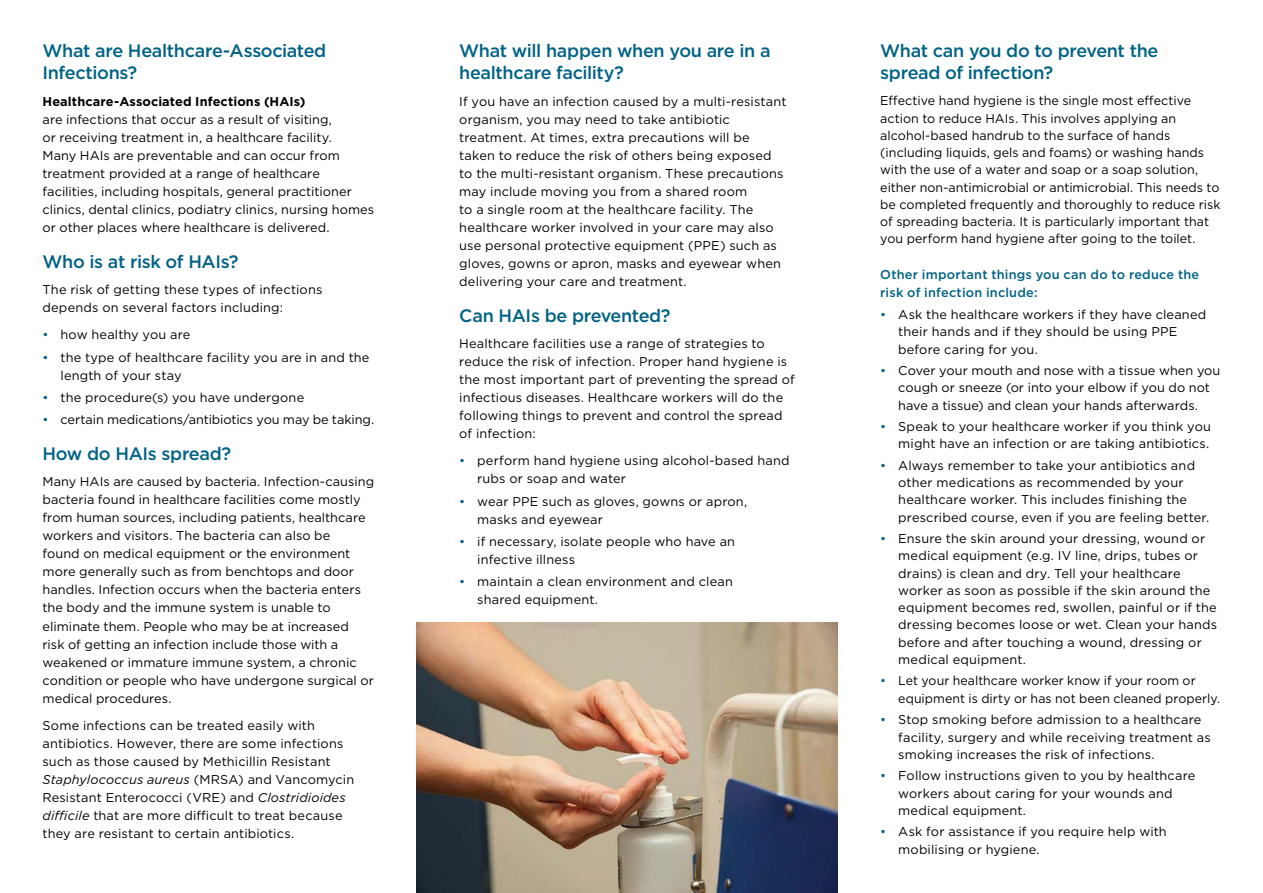
<style>
.page{position:relative;width:1263px;height:893px;background:#fff}
.page>*{position:absolute;margin:0;border:0;box-sizing:border-box;transform-origin:0 0}
.t1{font:500 18px/22.5px "Gotham";letter-spacing:-.02em;color:#006285}
.t2{font:12.75px/18px "Gotham";letter-spacing:.005em;color:#000}
.t3{font:500 12.75px/18px "Gotham";letter-spacing:.015em;color:#006285}
.t4{font:700 12.75px "Gotham";letter-spacing:.01em;color:#000}
.s1{color:#006285}
.s2{font-style:italic}
</style>
<div class="page">
<img style="left:417px;top:623px;width:421px;height:270px">
<h1 class="t1" style="left:43px;top:40px;width:285px">What are Healthcare-Associated<br>Infections?</h1>
<p class="t4" style="left:43px;top:96px;width:264px">Healthcare-Associated Infections (HAIs)</p>
<p class="t2" style="left:43px;top:111px;width:333px">are infections that occur as a result of visiting,<br>or receiving treatment in, a healthcare facility.<br>Many HAIs are preventable and can occur from treatment provided at a range of healthcare facilities, including hospitals, general practitioner clinics, dental clinics, podiatry clinics, nursing homes or other places where healthcare is delivered.</p>
<h1 class="t1" style="left:43px;top:251px;width:198px">Who is at risk of HAIs?</h1>
<p class="t2" style="left:43px;top:282px;width:281px">The risk of getting these types of infections depends on several factors including:</p>
<p class="t2" style="left:43px;top:327px;width:149px"><span class="s1">•</span> how healthy you are</p>
<p class="t2" style="left:61px;top:349px;width:310px;text-indent:-18px"><span class="s1">•</span> the type of healthcare facility you are in and the length of your stay</p>
<p class="t2" style="left:43px;top:389px;width:263px"><span class="s1">•</span> the procedure(s) you have undergone</p>
<p class="t2" style="left:43px;top:411px;width:333px"><span class="s1">•</span> certain medications/antibiotics you may be taking.</p>
<h1 class="t1" style="left:43px;top:443px;width:190px">How do HAIs spread?</h1>
<p class="t2" style="left:43px;top:474px;width:333px">Many HAIs are caused by bacteria. Infection-causing bacteria found in healthcare facilities come mostly from human sources, including patients, healthcare workers and visitors. The bacteria can also be<br>found on medical equipment or the environment more generally such as from benchtops and door handles. Infection occurs when the bacteria enters the body and the immune system is unable to eliminate them. People who may be at increased<br>risk of getting an infection include those with a weakened or immature immune system, a chronic condition or people who have undergone surgical or medical procedures.</p>
<p class="t2" style="left:43px;top:717px;width:313px">Some infections can be treated easily with antibiotics. However, there are some infections such as those caused by Methicillin Resistant <span class="s2">Staphylococcus aureus</span> (MRSA) and Vancomycin Resistant Enterococci (VRE) and <span class="s2">Clostridioides difficile</span> that are more difficult to treat because they are resistant to certain antibiotics.</p>
<h1 class="t1" style="left:459px;top:40px;width:313px">What will happen when you are in a healthcare facility?</h1>
<p class="t2" style="left:459px;top:93px;width:329px">If you have an infection caused by a multi-resistant organism, you may need to take antibiotic treatment. At times, extra precautions will be taken to reduce the risk of others being exposed to the multi-resistant organism. These precautions may include moving you from a shared room<br>to a single room at the healthcare facility. The healthcare worker involved in your care may also use personal protective equipment (PPE) such as gloves, gowns or apron, masks and eyewear when delivering your care and treatment.</p>
<h1 class="t1" style="left:459px;top:305px;width:213px">Can HAIs be prevented?</h1>
<p class="t2" style="left:459px;top:336px;width:337px">Healthcare facilities use a range of strategies to reduce the risk of infection. Proper hand hygiene is the most important part of preventing the spread of infectious diseases. Healthcare workers will do the following things to prevent and control the spread of infection:</p>
<p class="t2" style="left:477px;top:453px;width:314px;text-indent:-18px"><span class="s1">•</span> perform hand hygiene using alcohol-based hand rubs or soap and water</p>
<p class="t2" style="left:477px;top:493px;width:272px;text-indent:-18px"><span class="s1">•</span> wear PPE such as gloves, gowns or apron, masks and eyewear</p>
<p class="t2" style="left:477px;top:533px;width:259px;text-indent:-18px"><span class="s1">•</span> if necessary, isolate people who have an infective illness</p>
<p class="t2" style="left:477px;top:573px;width:257px;text-indent:-18px"><span class="s1">•</span> maintain a clean environment and clean shared equipment.</p>
<h1 class="t1" style="left:880px;top:40px;width:280px">What can you do to prevent the spread of infection?</h1>
<p class="t2" style="left:880px;top:93px;width:342px;line-height:17.2px">Effective hand hygiene is the single most effective action to reduce HAIs. This involves applying an alcohol-based handrub to the surface of hands (including liquids, gels and foams) or washing hands with the use of a water and soap or a soap solution, either non-antimicrobial or antimicrobial. This needs to be completed frequently and thoroughly to reduce risk of spreading bacteria. It is particularly important that you perform hand hygiene after going to the toilet.</p>
<p class="t3" style="left:880px;top:267px;width:321px">Other important things you can do to reduce the risk of infection include:</p>
<p class="t2" style="left:898px;top:307px;width:309px;line-height:17.2px;text-indent:-18px"><span class="s1">•</span> Ask the healthcare workers if they have cleaned their hands and if they should be using PPE before caring for you.</p>
<p class="t2" style="left:880px;top:363px;width:342px;line-height:17.2px;text-align:center"><span class="s1">•</span> Cover your mouth and nose with a tissue when you cough or sneeze (or into your elbow if you do not have a tissue) and clean your hands afterwards.</p>
<p class="t2" style="left:880px;top:419px;width:332px;line-height:17.2px;text-align:right"><span class="s1">•</span> Speak to your healthcare worker if you think you might have an infection or are taking antibiotics.</p>
<p class="t2" style="left:898px;top:457px;width:312px;line-height:17.2px;text-indent:-18px"><span class="s1">•</span> Always remember to take your antibiotics and other medications as recommended by your healthcare worker. This includes finishing the prescribed course, even if you are feeling better.</p>
<p class="t2" style="left:898px;top:531px;width:320px;line-height:17.2px;text-indent:-18px"><span class="s1">•</span> Ensure the skin around your dressing, wound or medical equipment (e.g. IV line, drips, tubes or drains) is clean and dry. Tell your healthcare worker as soon as possible if the skin around the equipment becomes red, swollen, painful or if the dressing becomes loose or wet. Clean your hands before and after touching a wound, dressing or medical equipment.</p>
<p class="t2" style="left:898px;top:673px;width:323px;line-height:17.2px;text-indent:-18px"><span class="s1">•</span> Let your healthcare worker know if your room or equipment is dirty or has not been cleaned properly.</p>
<p class="t2" style="left:898px;top:712px;width:314px;line-height:17.2px;text-indent:-18px"><span class="s1">•</span> Stop smoking before admission to a healthcare facility, surgery and while receiving treatment as smoking increases the risk of infections.</p>
<p class="t2" style="left:898px;top:768px;width:299px;line-height:17.2px;text-indent:-18px"><span class="s1">•</span> Follow instructions given to you by healthcare workers about caring for your wounds and medical equipment.</p>
<p class="t2" style="left:898px;top:824px;width:270px;line-height:17.2px;text-indent:-18px"><span class="s1">•</span> Ask for assistance if you require help with mobilising or hygiene.</p>
</div>
